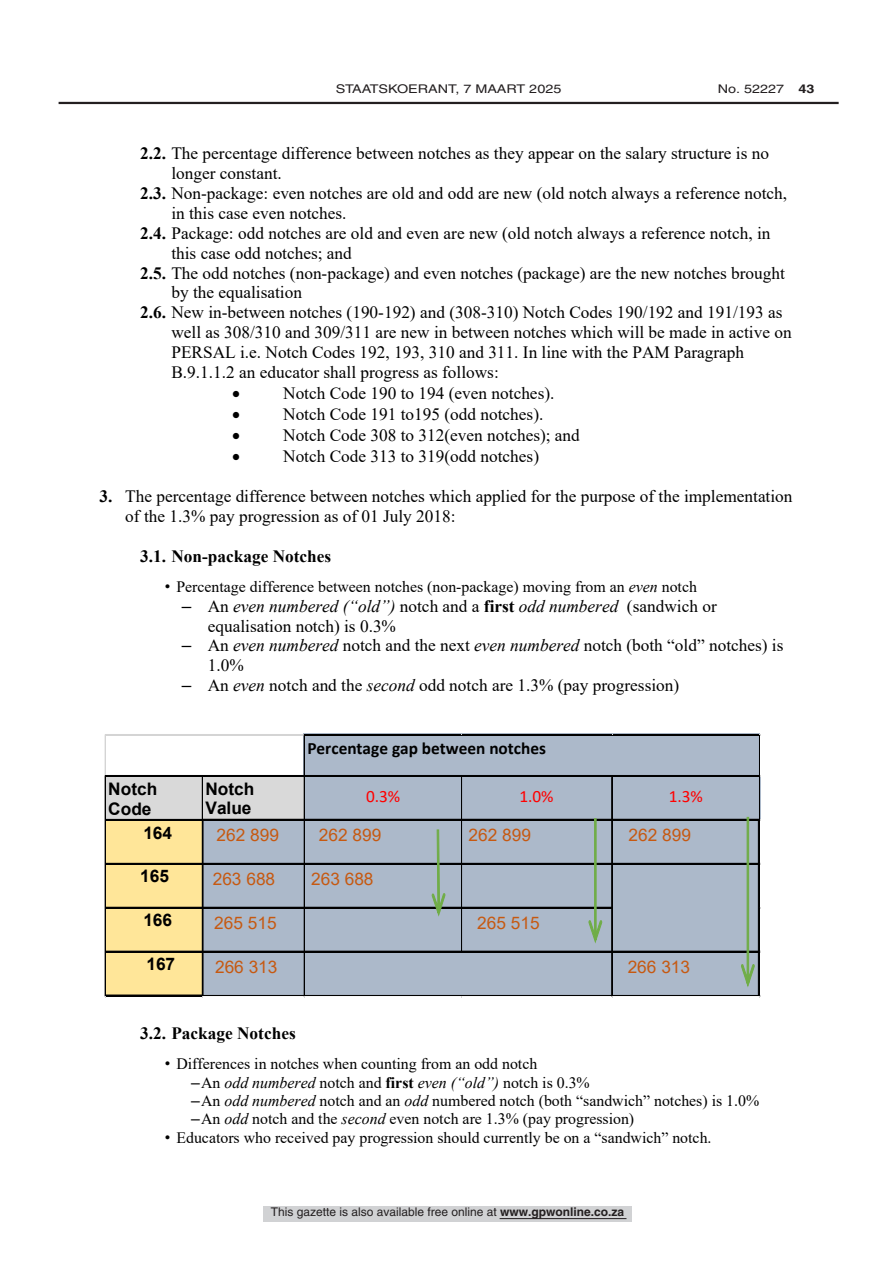
<style>
.page{position:relative;width:893px;height:1263px;background:#fff}
.page>*{position:absolute;margin:0;border:0;box-sizing:border-box;transform-origin:0 0}
.t1{font:17.25px/20px "Times New Roman";color:#000}
.t2{font:17.25px "Arial";color:#c65911}
.t3{font:700 17.25px "Times New Roman";color:#000}
.t4{font:700 17.25px/20px "Arial";color:#000}
.t5{font:700 17.25px "Calibri";color:#000}
.t6{font:17.25px "Calibri";color:#f00}
.t7{font:17.25px "Symbol";color:#000}
.t8{font:15.9px/18.3px "Times New Roman";color:#000}
.t9{font:12px "Helvetica LT Std";color:#231f20}
.t10{font:12px "Helvetica LT Std";color:#231f20;scale:1.2 1}
.s1{font-weight:700}
.s2{font-family:"Arial"}
.s3{font-style:italic}
</style>
<div class="page">
<div style="left:263px;top:1206px;width:369px;height:16px;background:#d1d2d4"></div>
<hr style="left:500px;top:1218px;width:126px;height:1px;background:#231f20">
<hr style="left:59px;top:102px;width:780px;height:2px;background:#231f20">
<div style="left:304px;top:733px;width:456px;height:44px;background:#acb9ca"></div>
<div style="left:105px;top:775px;width:200px;height:46px;background:#d9d9d9"></div>
<div style="left:304px;top:775px;width:456px;height:46px;background:#acb9ca"></div>
<div style="left:105px;top:819px;width:98px;height:177px;background:#ffe699"></div>
<div style="left:203px;top:819px;width:555px;height:176px;background:#acb9ca"></div>
<hr style="left:105px;top:734px;width:199px;height:2px;background:#d4d4d4">
<hr style="left:305px;top:734px;width:455px;height:2px;background:#000">
<hr style="left:105px;top:734px;width:1px;height:41px;background:#d4d4d4">
<hr style="left:106px;top:775px;width:654px;height:2px;background:#000">
<hr style="left:106px;top:819px;width:654px;height:2px;background:#000">
<hr style="left:106px;top:863px;width:654px;height:2px;background:#000">
<hr style="left:106px;top:907px;width:507px;height:1px;background:#000">
<hr style="left:106px;top:951px;width:654px;height:1px;background:#000">
<hr style="left:105px;top:775px;width:1px;height:221px;background:#000">
<hr style="left:106px;top:995px;width:97px;height:1px;background:#000">
<hr style="left:202px;top:777px;width:1px;height:219px;background:#000">
<hr style="left:304px;top:734px;width:1px;height:262px;background:#000">
<hr style="left:461px;top:777px;width:1px;height:175px;background:#000">
<hr style="left:462px;top:777px;width:1px;height:175px;background:#000">
<hr style="left:611px;top:777px;width:1px;height:219px;background:#000">
<hr style="left:612px;top:777px;width:1px;height:219px;background:#000">
<hr style="left:759px;top:736px;width:1px;height:260px;background:#000">
<svg style="left:741px;top:817px;width:13px;height:169px"></svg>
<svg style="left:589px;top:818px;width:13px;height:124px"></svg>
<svg style="left:432px;top:830px;width:13px;height:86px"></svg>
<p class="t10" style="left:336px;top:82px;width:136px">STAATSKOERANT, 7 Maart</p>
<p class="t10" style="left:529px;top:82px;width:28px">2025</p>
<p class="t10" style="left:718px;top:82px;width:82px">No. 52227 <span class="s1">43</span></p>
<p class="t1" style="left:140px;top:143px;width:630px"><span class="s1">2.2.</span> The percentage difference between notches as they appear on the salary structure is no</p>
<p class="t1" style="left:171px;top:163px;width:112px">longer constant.</p>
<p class="t1" style="left:140px;top:183px;width:648px"><span class="s1">2.3.</span> Non-package: even notches are old and odd are new (old notch always a reference notch,</p>
<p class="t1" style="left:171px;top:203px;width:177px">in this case even notches.</p>
<p class="t1" style="left:140px;top:222px;width:632px"><span class="s1">2.4.</span> Package: odd notches are old and even are new (old notch always a reference notch, in</p>
<p class="t1" style="left:171px;top:242px;width:182px">this case odd notches; and</p>
<p class="t1" style="left:140px;top:262px;width:646px"><span class="s1">2.5.</span> The odd notches (non-package) and even notches (package) are the new notches brought</p>
<p class="t1" style="left:171px;top:282px;width:132px">by the equalisation</p>
<p class="t1" style="left:140px;top:302px;width:644px"><span class="s1">2.6.</span> New in-between notches (190-192) and (308-310) Notch Codes 190/192 and 191/193 as</p>
<p class="t1" style="left:171px;top:322px;width:622px">well as 308/310 and 309/311 are new in between notches which will be made in active on</p>
<p class="t1" style="left:171px;top:342px;width:574px">PERSAL i.e. Notch Codes 192, 193, 310 and 311. In line with the PAM Paragraph</p>
<p class="t1" style="left:171px;top:362px;width:329px">B.9.1.1.2 an educator shall progress as follows:</p>
<p class="t7" style="left:232px;top:382px;width:9px">•</p>
<p class="t1" style="left:283px;top:383px;width:273px">Notch Code 190 to 194 (even notches).</p>
<p class="t7" style="left:232px;top:403px;width:9px">•</p>
<p class="t1" style="left:283px;top:404px;width:262px">Notch Code 191 to195 (odd notches).</p>
<p class="t7" style="left:232px;top:424px;width:9px">•</p>
<p class="t1" style="left:283px;top:425px;width:298px">Notch Code 308 to 312(even notches); and</p>
<p class="t7" style="left:232px;top:445px;width:9px">•</p>
<p class="t1" style="left:283px;top:446px;width:257px">Notch Code 313 to 319(odd notches)</p>
<p class="t1" style="left:125px;top:486px;width:669px;text-indent:-26px"><span class="s1">3.</span> The percentage difference between notches which applied for the purpose of the implementation of the 1.3% pay progression as of 01 July 2018:</p>
<p class="t3" style="left:140px;top:544px;width:193px">3.1. Non-package Notches</p>
<p class="t8" style="left:165px;top:577px;width:534px"><span class="s2">•</span> Percentage difference between notches (non-package) moving from an <span class="s3">even</span> notch</p>
<p class="t1" style="left:208px;top:595px;width:510px;text-indent:-26px"><span class="s2">–</span> An <span class="s3">even numbered (“old”)</span> notch and a <span class="s1">first</span> <span class="s3">odd numbered</span> (sandwich or equalisation notch) is 0.3%</p>
<p class="t1" style="left:208px;top:635px;width:577px;text-indent:-26px"><span class="s2">–</span> An <span class="s3">even numbered</span> notch and the next <span class="s3">even numbered</span> notch (both “old” notches) is<br>1.0%</p>
<p class="t1" style="left:182px;top:675px;width:499px"><span class="s2">–</span> An <span class="s3">even</span> notch and the <span class="s3">second</span> odd notch are 1.3% (pay progression)</p>
<p class="t5" style="left:307px;top:736px;width:240px">Percentage gap between notches</p>
<p class="t4" style="left:108px;top:779px;width:50px">Notch<br>Code</p>
<p class="t4" style="left:205px;top:779px;width:50px">Notch<br>Value</p>
<p class="t6" style="left:366px;top:785px;width:36px">0.3%</p>
<p class="t6" style="left:519px;top:785px;width:36px">1.0%</p>
<p class="t6" style="left:669px;top:785px;width:36px">1.3%</p>
<p class="t4" style="left:143px;top:823px;width:30px">164</p>
<p class="t2" style="left:217px;top:823px;width:64px">262 899</p>
<p class="t2" style="left:319px;top:823px;width:64px">262 899</p>
<p class="t2" style="left:469px;top:823px;width:64px">262 899</p>
<p class="t2" style="left:629px;top:823px;width:64px">262 899</p>
<p class="t4" style="left:140px;top:866px;width:30px">165</p>
<p class="t2" style="left:213px;top:867px;width:64px">263 688</p>
<p class="t2" style="left:311px;top:867px;width:64px">263 688</p>
<p class="t4" style="left:143px;top:910px;width:30px">166</p>
<p class="t2" style="left:214px;top:911px;width:64px">265 515</p>
<p class="t2" style="left:477px;top:911px;width:64px">265 515</p>
<p class="t4" style="left:146px;top:954px;width:30px">167</p>
<p class="t2" style="left:215px;top:955px;width:64px">266 313</p>
<p class="t2" style="left:628px;top:955px;width:64px">266 313</p>
<p class="t3" style="left:140px;top:1021px;width:157px">3.2. Package Notches</p>
<p class="t8" style="left:191px;top:1054px;width:569px;text-indent:-27px"><span class="s2">•</span> Differences in notches when counting from an odd notch<br><span class="s2">–</span>An <span class="s3">odd numbered</span> notch and <span class="s1">first</span> <span class="s3">even (“old”)</span> notch is 0.3%<br><span class="s2">–</span>An <span class="s3">odd numbered</span> notch and an <span class="s3">odd</span> numbered notch (both “sandwich” notches) is 1.0% <span class="s2">–</span>An <span class="s3">odd</span> notch and the <span class="s3">second</span> even notch are 1.3% (pay progression)</p>
<p class="t8" style="left:165px;top:1127px;width:548px"><span class="s2">•</span> Educators who received pay progression should currently be on a “sandwich” notch.</p>
<p class="t9" style="left:271px;top:1204px;width:355px">This gazette is also available free online at <span class="s1">www.gpwonline.co.za</span></p>
</div>
